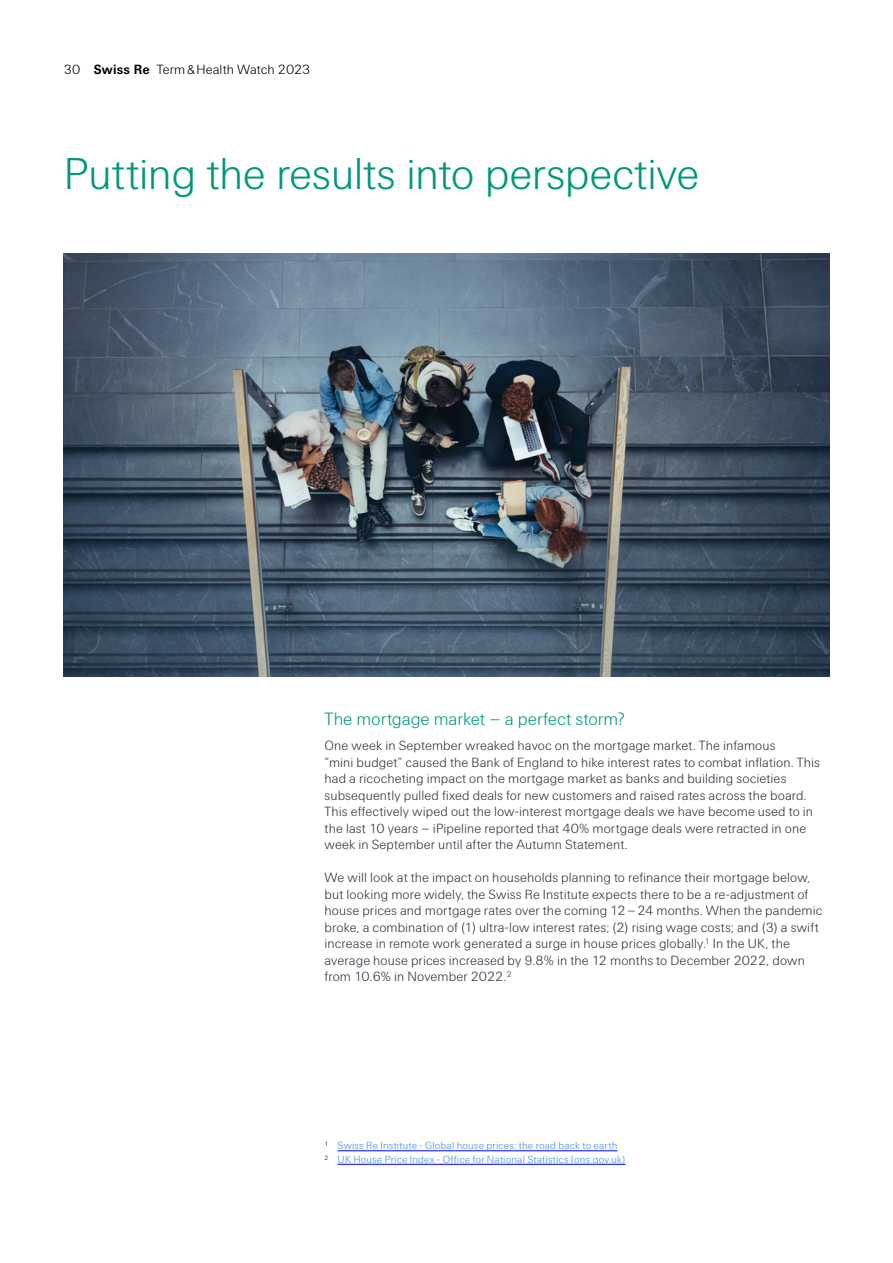
<style>
.page{position:relative;width:893px;height:1263px;background:#fff}
.page>*{position:absolute;margin:0;border:0;box-sizing:border-box;transform-origin:0 0}
.t1{font:300 45px "Swiss Re Sans OT";letter-spacing:-.01em;color:#00987c}
.t2{font:300 18px "Swiss Re Sans OT";letter-spacing:-.005em;color:#00987c}
.t3{font:300 13.5px/16.5px "Swiss Re Sans OT";letter-spacing:.005em;color:#2c333d}
.t4{font:300 13.5px "Swiss Re Sans OT";letter-spacing:.005em;color:#000}
.t5{font:300 10.5px/13.5px "Swiss Re Sans OT";letter-spacing:.015em;color:#418ce1}
.s1{font-weight:700}
</style>
<div class="page">
<hr style="left:338px;top:1150px;width:279px;height:1px;background:#00f">
<hr style="left:338px;top:1164px;width:288px;height:1px;background:#00f">
<img style="left:64px;top:253px;width:765px;height:423px">
<p class="t4" style="left:64px;top:61px;width:248px">30 <span class="s1">Swiss Re</span> Term&amp;Health Watch 2023</p>
<h1 class="t1" style="left:64px;top:148px;width:637px">Putting the results into perspective</h1>
<h2 class="t2" style="left:325px;top:709px;width:302px">The mortgage market – a perfect storm?</h2>
<p class="t3" style="left:325px;top:737px;width:497px">One week in September wreaked havoc on the mortgage market. The infamous<br>“mini budget” caused the Bank of England to hike interest rates to combat inflation. This had a ricocheting impact on the mortgage market as banks and building societies subsequently pulled fixed deals for new customers and raised rates across the board.<br>This effectively wiped out the low-interest mortgage deals we have become used to in the last 10 years – iPipeline reported that 40% mortgage deals were retracted in one week in September until after the Autumn Statement.</p>
<p class="t3" style="left:325px;top:869px;width:499px">We will look at the impact on households planning to refinance their mortgage below, but looking more widely, the Swiss Re Institute expects there to be a re-adjustment of house prices and mortgage rates over the coming 12–24 months. When the pandemic broke, a combination of (1) ultra-low interest rates; (2) rising wage costs; and (3) a swift increase in remote work generated a surge in house prices globally.<sup>1</sup> In the UK, the average house prices increased by 9.8% in the 12 months to December 2022, down from 10.6% in November 2022.<sup>2</sup></p>
<p class="t5" style="left:325px;top:1139px;width:302px"><sup>1</sup> Swiss Re Institute - Global house prices: the road back to earth<br><sup>2</sup> UK House Price Index - Office for National Statistics (ons.gov.uk)</p>
</div>
